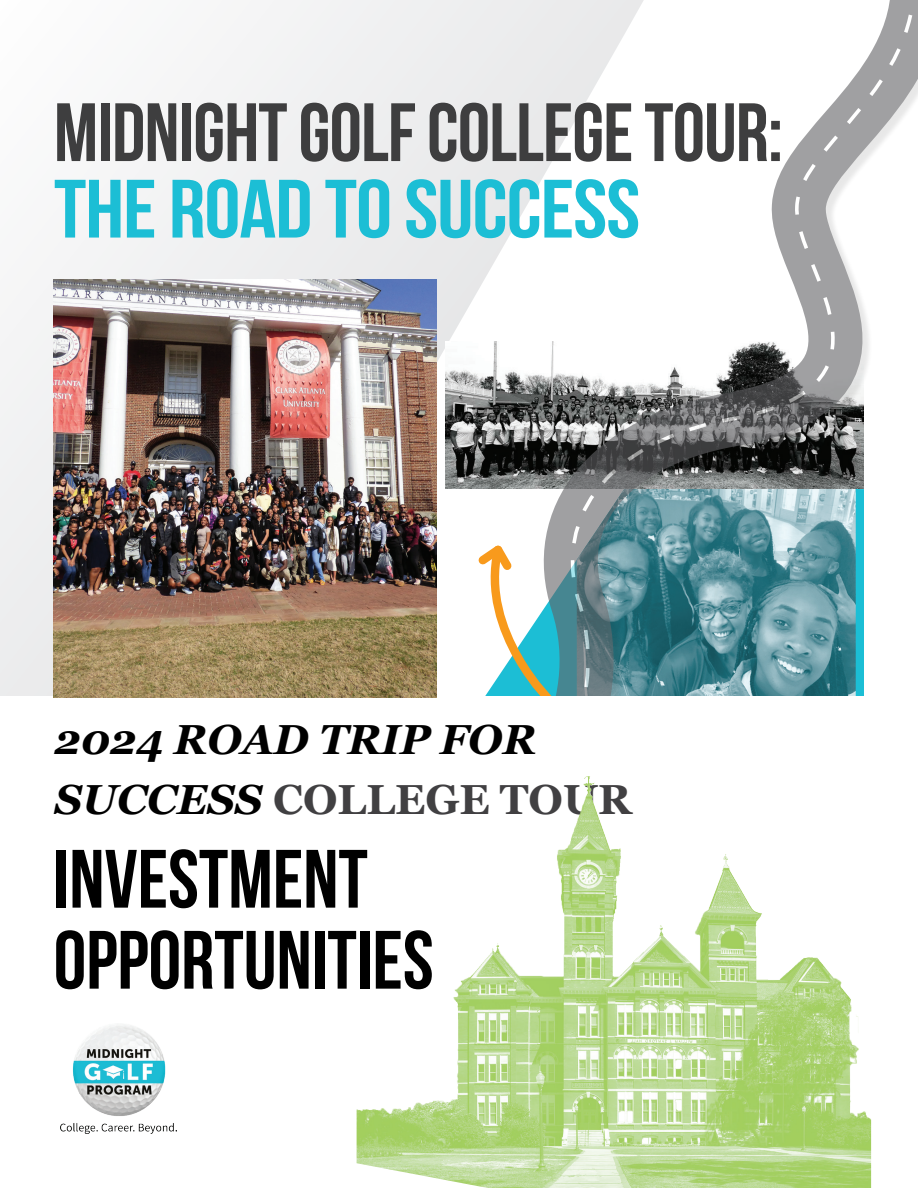
<style>
.page{position:relative;width:918px;height:1188px;background:#fff}
.page>*{position:absolute;margin:0;border:0;box-sizing:border-box;transform-origin:0 0}
.t1{font:700 82.5px "Bebas Neue";letter-spacing:-.01em;color:#3e3e3f}
.t2{font:700 82.5px/81px "Bebas Neue";color:#000}
.t3{font:700 82.5px "Bebas Neue";letter-spacing:-.01em;color:#1cbed5;scale:1.1 1}
.t4{font:italic 700 42px/60px "Georgia";color:#000}
.s1{font-style:normal;color:#414042}
</style>
<div class="page">
<div style="left:0;top:151px;width:155px;height:545px;background:#f3f4f4"></div>
<div style="left:155px;top:78px;width:58px;height:201px;background:#f3f3f4"></div>
<svg style="left:910px;top:0;width:8px;height:107px"></svg>
<svg style="left:213px;top:0;width:697px;height:696px"></svg>
<img style="left:357px;top:776px;width:514px;height:412px">
<img style="left:60px;top:1025px;width:117px;height:109px">
<img style="left:54px;top:279px;width:383px;height:418px">
<h1 class="t1" style="left:54px;top:87px;width:731px">MIDNIGHT GOLF COLLEGE TOUR:</h1>
<h1 class="t3" style="left:54px;top:164px;width:534px">THE ROAD TO SUCCESS</h1>
<p class="t4" style="left:54px;top:709px;width:579px">2024 ROAD TRIP FOR<br>SUCCESS <span class="s1">COLLEGE TOUR</span></p>
<h1 class="t2" style="left:54px;top:838px;width:382px">INVESTMENT<br>OPPORTUNITIES</h1>
</div>
